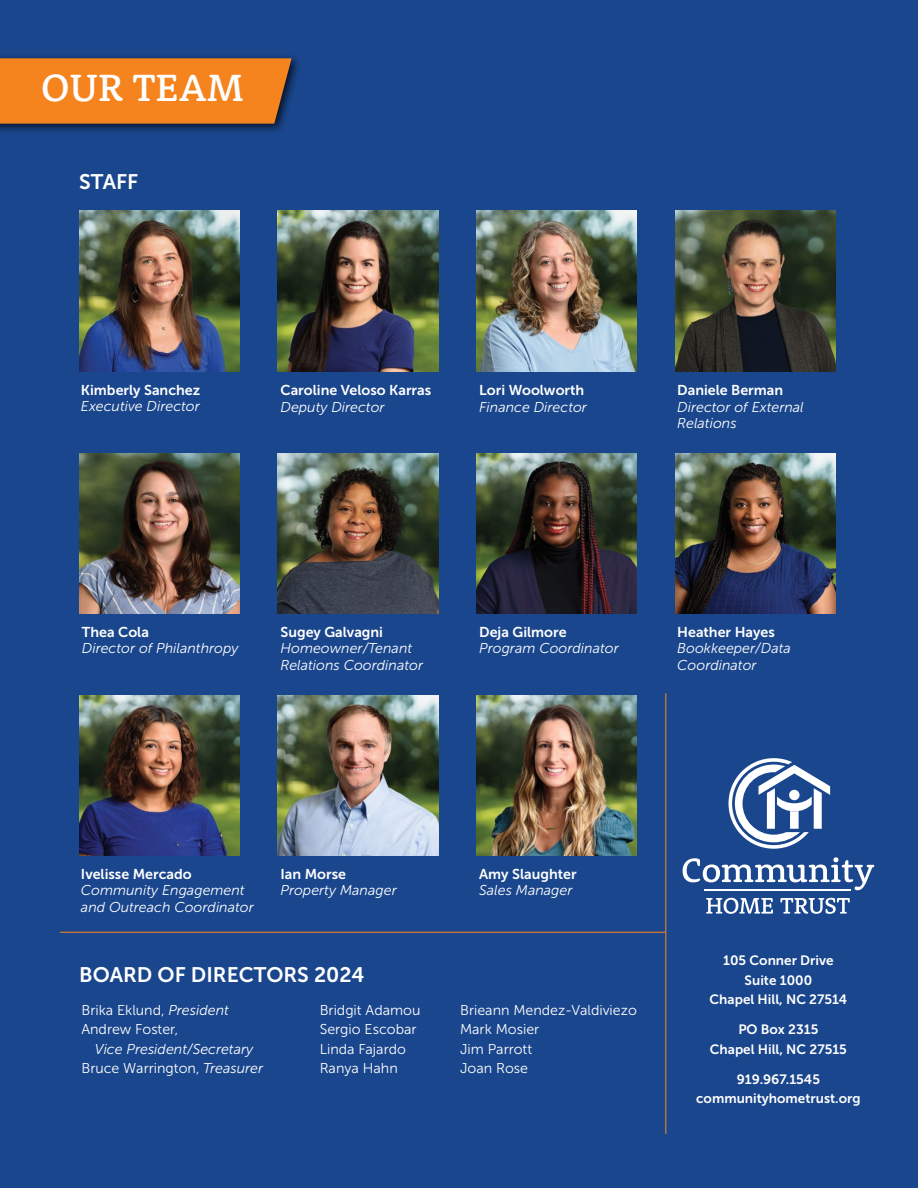
<style>
.page{position:relative;width:918px;height:1188px;background:#1a468d}
.page>*{position:absolute;margin:0;border:0;box-sizing:border-box;transform-origin:0 0}
.t1{font:500 39px "Rooney";letter-spacing:.01em;color:#fff}
.t2{font:21px "Museo Sans 700";color:#fff}
.t3{font:italic 14.25px/16.5px "Museo Sans 300";color:#fff}
.t4{font:14.25px "Museo Sans 700";color:#fff}
.t5{font:14.25px/19.5px "Museo Sans 300";color:#fff}
.t6{font:13.5px/19.5px "Museo Sans 700";color:#fff;text-align:center}
.s1{font-style:italic}
.s2{font-style:normal}
</style>
<div class="page">
<img style="left:675px;top:211px;width:160px;height:160px">
<img style="left:675px;top:453px;width:160px;height:161px">
<img style="left:79px;top:211px;width:161px;height:160px">
<img style="left:79px;top:695px;width:161px;height:161px">
<img style="left:278px;top:211px;width:160px;height:160px">
<img style="left:278px;top:453px;width:160px;height:161px">
<img style="left:278px;top:695px;width:160px;height:161px">
<img style="left:476px;top:211px;width:161px;height:160px">
<img style="left:476px;top:453px;width:161px;height:161px">
<img style="left:476px;top:695px;width:161px;height:161px">
<hr style="left:60px;top:932px;width:605px;height:1px;background:#f5841f">
<hr style="left:665px;top:693px;width:1px;height:441px;background:#f5841f">
<svg style="left:683px;top:857px;width:191px;height:33px"></svg>
<svg style="left:706px;top:898px;width:67px;height:16px"></svg>
<svg style="left:780px;top:898px;width:70px;height:16px"></svg>
<hr style="left:705px;top:889px;width:146px;height:2px;background:#fff">
<svg style="left:729px;top:758px;width:101px;height:91px"></svg>
<img style="left:79px;top:453px;width:161px;height:161px">
<div style="left:0;top:53px;width:302px;height:82px;background:#000;opacity:.75"></div>
<div style="left:0;top:58px;width:292px;height:66px;background:#f5841f"></div>
<h1 class="t1" style="left:41px;top:62px;width:204px">OUR TEAM</h1>
<h2 class="t2" style="left:79px;top:170px;width:61px">STAFF</h2>
<p class="t4" style="left:81px;top:382px;width:121px">Kimberly Sanchez</p>
<p class="t3" style="left:81px;top:398px;width:120px">Executive Director</p>
<p class="t4" style="left:280px;top:382px;width:152px">Caroline Veloso Karras</p>
<p class="t3" style="left:280px;top:398px;width:106px">Deputy Director</p>
<p class="t4" style="left:479px;top:382px;width:107px">Lori Woolworth</p>
<p class="t3" style="left:479px;top:398px;width:109px">Finance Director</p>
<p class="t4" style="left:677px;top:382px;width:107px">Daniele Berman</p>
<p class="t3" style="left:677px;top:398px;width:128px">Director of External<br>Relations</p>
<p class="t4" style="left:82px;top:624px;width:69px">Thea Cola</p>
<p class="t3" style="left:82px;top:640px;width:158px">Director of Philanthropy</p>
<p class="t4" style="left:280px;top:624px;width:104px">Sugey Galvagni</p>
<p class="t3" style="left:280px;top:640px;width:144px">Homeowner/Tenant<br>Relations Coordinator</p>
<p class="t4" style="left:479px;top:624px;width:89px">Deja Gilmore</p>
<p class="t3" style="left:479px;top:640px;width:141px">Program Coordinator</p>
<p class="t4" style="left:677px;top:624px;width:99px">Heather Hayes</p>
<p class="t3" style="left:677px;top:640px;width:115px">Bookkeeper/Data<br>Coordinator</p>
<p class="t4" style="left:81px;top:866px;width:112px">Ivelisse Mercado</p>
<p class="t3" style="left:81px;top:882px;width:174px">Community Engagement and Outreach Coordinator</p>
<p class="t4" style="left:280px;top:866px;width:67px">Ian Morse</p>
<p class="t3" style="left:280px;top:882px;width:118px">Property Manager</p>
<h2 class="t2" style="left:79px;top:963px;width:287px">BOARD OF DIRECTORS 2024</h2>
<p class="t4" style="left:479px;top:866px;width:99px">Amy Slaughter</p>
<p class="t3" style="left:479px;top:882px;width:95px">Sales Manager</p>
<p class="t5" style="left:81px;top:1000px;width:149px">Brika Eklund, <span class="s1">President<br></span>Andrew Foster,</p>
<p class="t3" style="left:81px;top:1039px;width:183px;line-height:19.5px;text-align:center">Vice President/Secretary<br><span class="s2">Bruce Warrington,</span> Treasurer</p>
<p class="t5" style="left:320px;top:1000px;width:102px">Bridgit Adamou<br>Sergio Escobar<br>Linda Fajardo<br>Ranya Hahn</p>
<p class="t5" style="left:460px;top:1000px;width:178px">Brieann Mendez-Valdiviezo<br>Mark Mosier<br>Jim Parrott<br>Joan Rose</p>
<p class="t6" style="left:710px;top:951px;width:139px">105 Conner Drive<br>Suite 1000<br>Chapel Hill, NC 27514</p>
<p class="t6" style="left:710px;top:1020px;width:139px">PO Box 2315<br>Chapel Hill, NC 27515</p>
<p class="t6" style="left:696px;top:1069px;width:166px">919.967.1545 communityhometrust.org</p>
</div>
